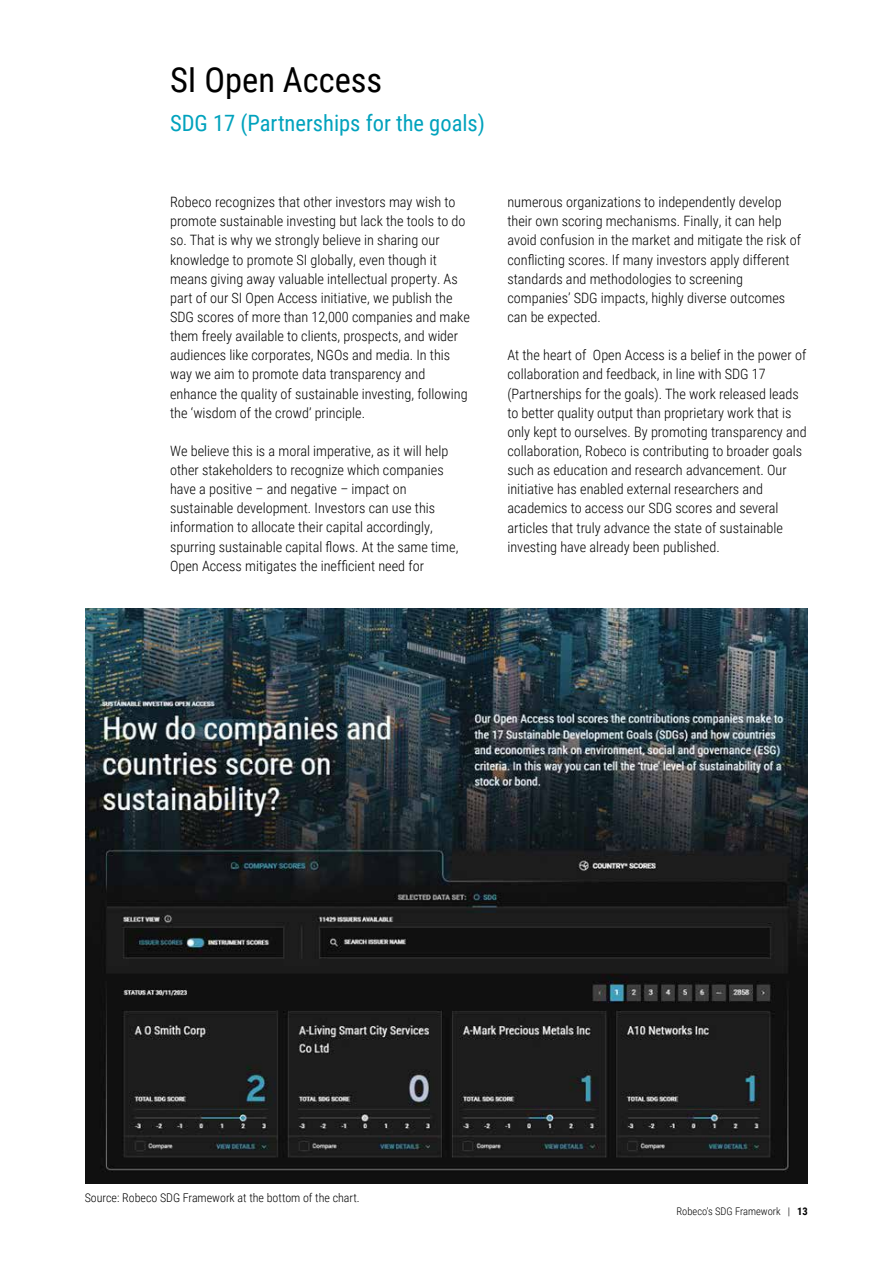
<style>
.page{position:relative;width:893px;height:1263px;background:#fff}
.page>*{position:absolute;margin:0;border:0;box-sizing:border-box;transform-origin:0 0}
.t1{font:34.5px "Roboto Condensed";color:#000}
.t2{font:22.5px "Roboto Condensed";color:#00a2bd}
.t3{font:300 14.25px/19.2px "Roboto Condensed";color:#000}
.t4{font:300 12px "Roboto Condensed";color:#000}
.t5{font:300 10.5px "Roboto Condensed";color:#000}
.s1{font-weight:700}
</style>
<div class="page">
<img style="left:85px;top:609px;width:723px;height:574px">
<h1 class="t1" style="left:170px;top:56px;width:214px">SI Open Access</h1>
<h2 class="t2" style="left:170px;top:107px;width:316px">SDG 17 (Partnerships for the goals)</h2>
<p class="t3" style="left:170px;top:192px;width:301px">Robeco recognizes that other investors may wish to promote sustainable investing but lack the tools to do so. That is why we strongly believe in sharing our knowledge to promote SI globally, even though it means giving away valuable intellectual property. As part of our SI Open Access initiative, we publish the SDG scores of more than 12,000 companies and make them freely available to clients, prospects, and wider audiences like corporates, NGOs and media. In this way we aim to promote data transparency and enhance the quality of sustainable investing, following the ‘wisdom of the crowd’ principle.</p>
<p class="t3" style="left:170px;top:441px;width:290px">We believe this is a moral imperative, as it will help other stakeholders to recognize which companies have a positive – and negative – impact on sustainable development. Investors can use this information to allocate their capital accordingly, spurring sustainable capital flows. At the same time, Open Access mitigates the inefficient need for</p>
<p class="t3" style="left:507px;top:192px;width:295px">numerous organizations to independently develop their own scoring mechanisms. Finally, it can help avoid confusion in the market and mitigate the risk of conflicting scores. If many investors apply different standards and methodologies to screening companies’ SDG impacts, highly diverse outcomes can be expected.</p>
<p class="t3" style="left:507px;top:345px;width:301px">At the heart of Open Access is a belief in the power of collaboration and feedback, in line with SDG 17 (Partnerships for the goals). The work released leads to better quality output than proprietary work that is only kept to ourselves. By promoting transparency and collaboration, Robeco is contributing to broader goals such as education and research advancement. Our initiative has enabled external researchers and academics to access our SDG scores and several articles that truly advance the state of sustainable investing have already been published.</p>
<p class="t4" style="left:85px;top:1189px;width:277px">Source: Robeco SDG Framework at the bottom of the chart.</p>
<p class="t5" style="left:676px;top:1204px;width:133px">Robeco’s SDG Framework | <span class="s1">13</span></p>
</div>
